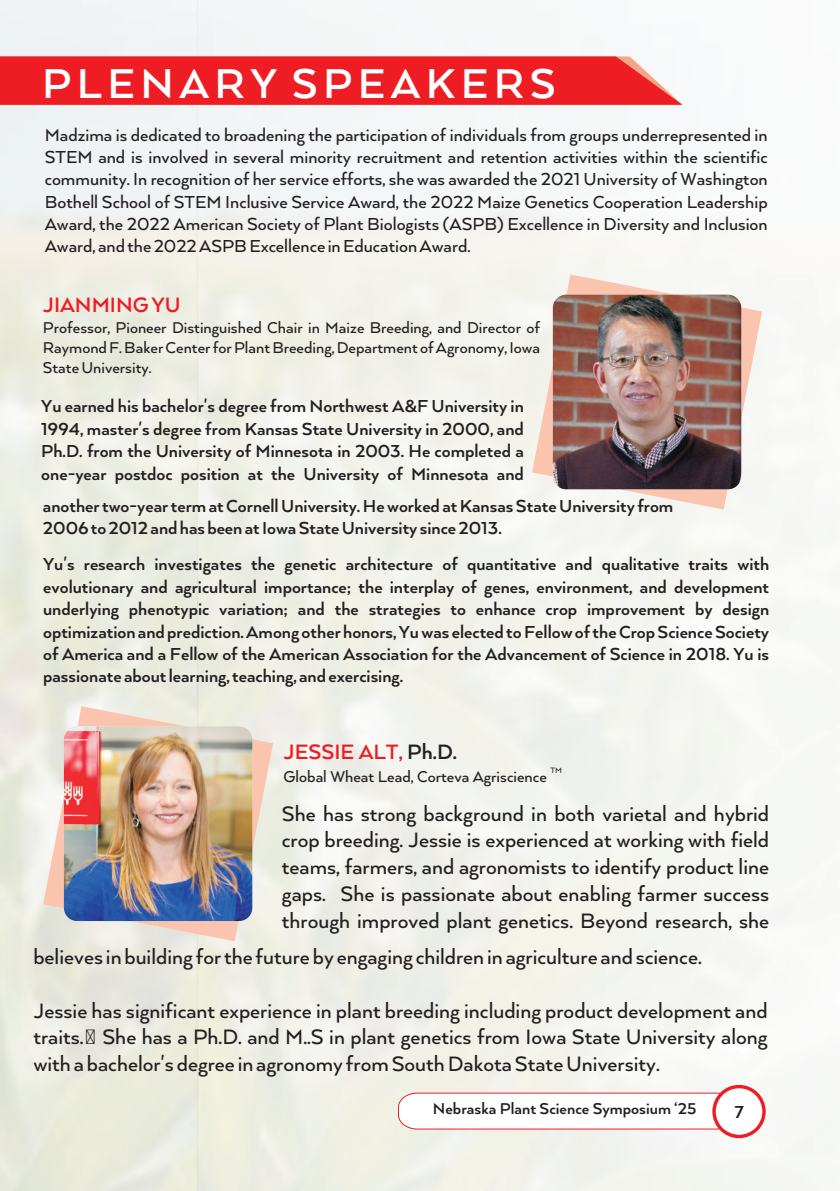
<style>
.page{position:relative;width:840px;height:1191px;background:#fff}
.page>*{position:absolute;margin:0;border:0;box-sizing:border-box;transform-origin:0 0}
.t1{font:700 48px "Arquitecta W00";letter-spacing:.115em;color:#fff}
.t2{font:500 24px/26.8px "Arquitecta W00";color:#231f20;text-align:justify}
.t3{font:700 24px "Arquitecta W00";color:#ee1d23}
.t4{font:700 20px/22.4px "Arquitecta W00";color:#231f20;text-align:justify}
.t5{font:500 20px/22.4px "Arquitecta W00";color:#231f20;text-align:justify}
.t6{font:500 18px/20.2px "Arquitecta W00";color:#231f20;text-align:justify}
.t7{font:700 18px "Arquitecta W00";color:#231f20}
.t8{font:500 9px "Arquitecta W00";color:#231f20}
.s1{color:#231f20}
</style>
<div class="page">
<img style="left:0;top:0;width:839px;height:1191px">
<svg style="left:0;top:56px;width:682px;height:49px;background:#ee282d"></svg>
<svg style="left:397px;top:1091px;width:323px;height:39px"></svg>
<svg style="left:712px;top:1084px;width:53px;height:54px"></svg>
<div style="left:715px;top:1088px;width:46px;height:46px;background:#fff;border-radius:50%"></div>
<svg style="left:531px;top:274px;width:230px;height:235px;fill:#f6f5f0"></svg>
<img style="left:552px;top:295px;width:188px;height:194px;border-radius:13px">
<svg style="left:43px;top:706px;width:230px;height:235px;background:#efe2d6"></svg>
<img style="left:64px;top:726px;width:188px;height:195px;border-radius:13px">
<h1 class="t1" style="left:42px;top:56px;width:515px">PLENARY SPEAKERS</h1>
<p class="t5" style="left:45px;top:123px;width:724px">Madzima is dedicated to broadening the participation of individuals from groups underrepresented in STEM and is involved in several minority recruitment and retention activities within the scientific community. In recognition of her service efforts, she was awarded the 2021 University of Washington Bothell School of STEM Inclusive Service Award, the 2022 Maize Genetics Cooperation Leadership Award, the 2022 American Society of Plant Biologists (ASPB) Excellence in Diversity and Inclusion Award, and the 2022 ASPB Excellence in Education Award.</p>
<p class="t3" style="left:43px;top:290px;width:139px">JIANMING YU</p>
<p class="t6" style="left:43px;top:317px;width:498px">Professor, Pioneer Distinguished Chair in Maize Breeding, and Director of Raymond F. Baker Center for Plant Breeding, Department of Agronomy, Iowa State University.</p>
<p class="t4" style="left:41px;top:395px;width:484px">Yu earned his bachelor's degree from Northwest A&amp;F University in 1994, master's degree from Kansas State University in 2000, and Ph.D. from the University of Minnesota in 2003. He completed a one-year postdoc position at the University of Minnesota and</p>
<p class="t4" style="left:43px;top:494px;width:631px">another two-year term at Cornell University. He worked at Kansas State University from<br>2006 to 2012 and has been at Iowa State University since 2013.</p>
<p class="t4" style="left:43px;top:553px;width:727px">Yu's research investigates the genetic architecture of quantitative and qualitative traits with evolutionary and agricultural importance; the interplay of genes, environment, and development underlying phenotypic variation; and the strategies to enhance crop improvement by design optimization and prediction. Among other honors, Yu was elected to Fellow of the Crop Science Society of America and a Fellow of the American Association for the Advancement of Science in 2018. Yu is passionate about learning, teaching, and exercising.</p>
<p class="t3" style="left:283px;top:738px;width:175px">JESSIE ALT, <span class="s1">Ph.D.</span></p>
<p class="t8" style="left:550px;top:765px;width:13px">TM</p>
<p class="t6" style="left:283px;top:766px;width:265px">Global Wheat Lead, Corteva Agriscience</p>
<p class="t2" style="left:282px;top:799px;width:488px">She has strong background in both varietal and hybrid crop breeding. Jessie is experienced at working with field teams, farmers, and agronomists to identify product line gaps. She is passionate about enabling farmer success through improved plant genetics. Beyond research, she</p>
<p class="t2" style="left:33px;top:943px;width:669px">believes in building for the future by engaging children in agriculture and science.</p>
<p class="t2" style="left:33px;top:996px;width:735px">Jessie has significant experience in plant breeding including product development and traits.? She has a Ph.D. and M..S in plant genetics from Iowa State University along with a bachelor's degree in agronomy from South Dakota State University.</p>
<p class="t4" style="left:734px;top:1100px;width:11px">7</p>
<p class="t7" style="left:432px;top:1098px;width:265px">Nebraska Plant Science Symposium ‘25</p>
</div>
